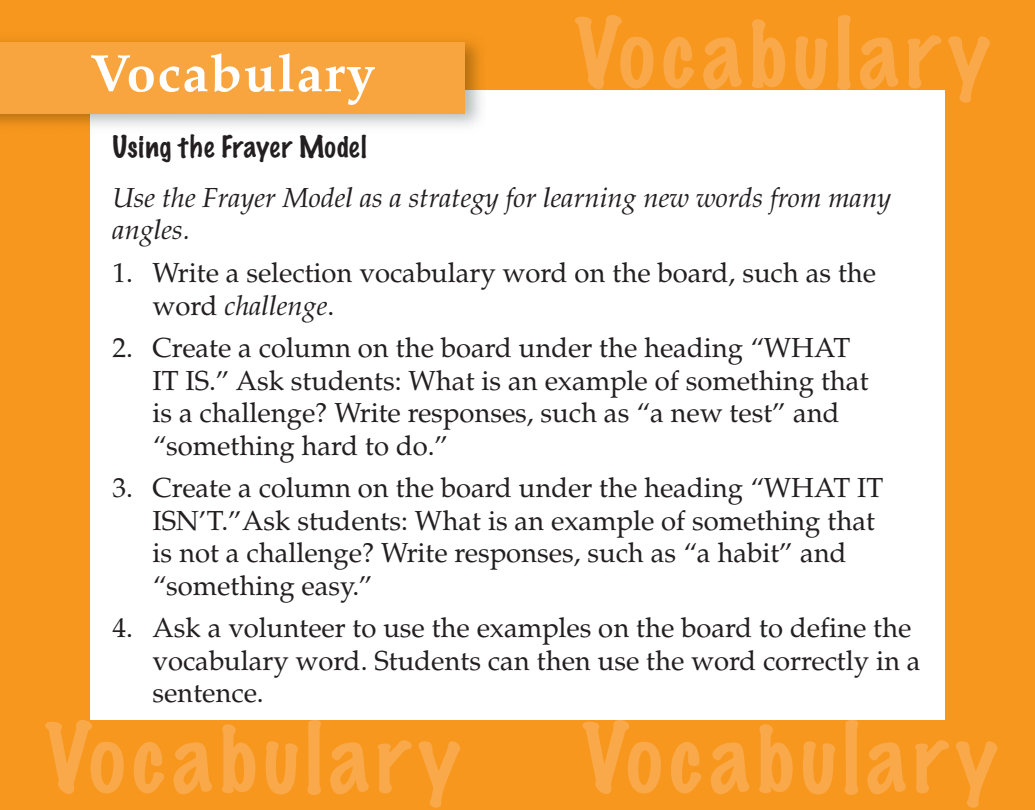
<style>
.page{position:relative;width:1035px;height:810px;background:#f7971d}
.page>*{position:absolute;margin:0;border:0;box-sizing:border-box;transform-origin:0 0}
.t1{font:100 87.5px "Marker Felt";letter-spacing:.075em;color:#faa94a}
.t2{font:700 52.5px "Palatino";letter-spacing:.03em;color:#fff}
.t3{font:27.5px/32.5px "Palatino";color:#231f20}
.t4{font:italic 27.5px/50px "Palatino";color:#231f20}
.s1{font-family:"Marker Felt";font-weight:100;font-style:normal}
.s2{font-style:italic}
</style>
<div class="page">
<div style="left:90px;top:90px;width:855px;height:630px;background:#fff"></div>
<div style="left:0;top:42px;width:465px;height:72px;background:#f9a53f"></div>
<p class="t1" style="left:575px;top:10px;width:417px">Vocabulary</p>
<p class="t2" style="left:90px;top:53px;width:287px">Vocabulary</p>
<p class="t4" style="left:112px;top:126px;width:780px"><span class="s1">Using the Frayer Model<br></span>Use the Frayer Model as a strategy for learning new words from many</p>
<p class="t4" style="left:112px;top:208px;width:79px">angles.</p>
<p class="t3" style="left:152px;top:260px;width:725px;text-indent:-40px">1. Write a selection vocabulary word on the board, such as the word <span class="s2">challenge</span>.</p>
<p class="t3" style="left:152px;top:335px;width:718px;text-indent:-40px">2. Create a column on the board under the heading “WHAT IT IS.” Ask students: What is an example of something that is a challenge? Write responses, such as “a new test” and “something hard to do.”</p>
<p class="t3" style="left:152px;top:475px;width:732px;text-indent:-40px">3. Create a column on the board under the heading “WHAT IT ISN’T.”Ask students: What is an example of something that is not a challenge? Write responses, such as “a habit” and “something easy.”</p>
<p class="t3" style="left:152px;top:615px;width:770px;text-indent:-40px">4. Ask a volunteer to use the examples on the board to define the vocabulary word. Students can then use the word correctly in a sentence.</p>
<p class="t1" style="left:45px;top:715px;width:417px">Vocabulary</p>
<p class="t1" style="left:582px;top:715px;width:417px">Vocabulary</p>
</div>
